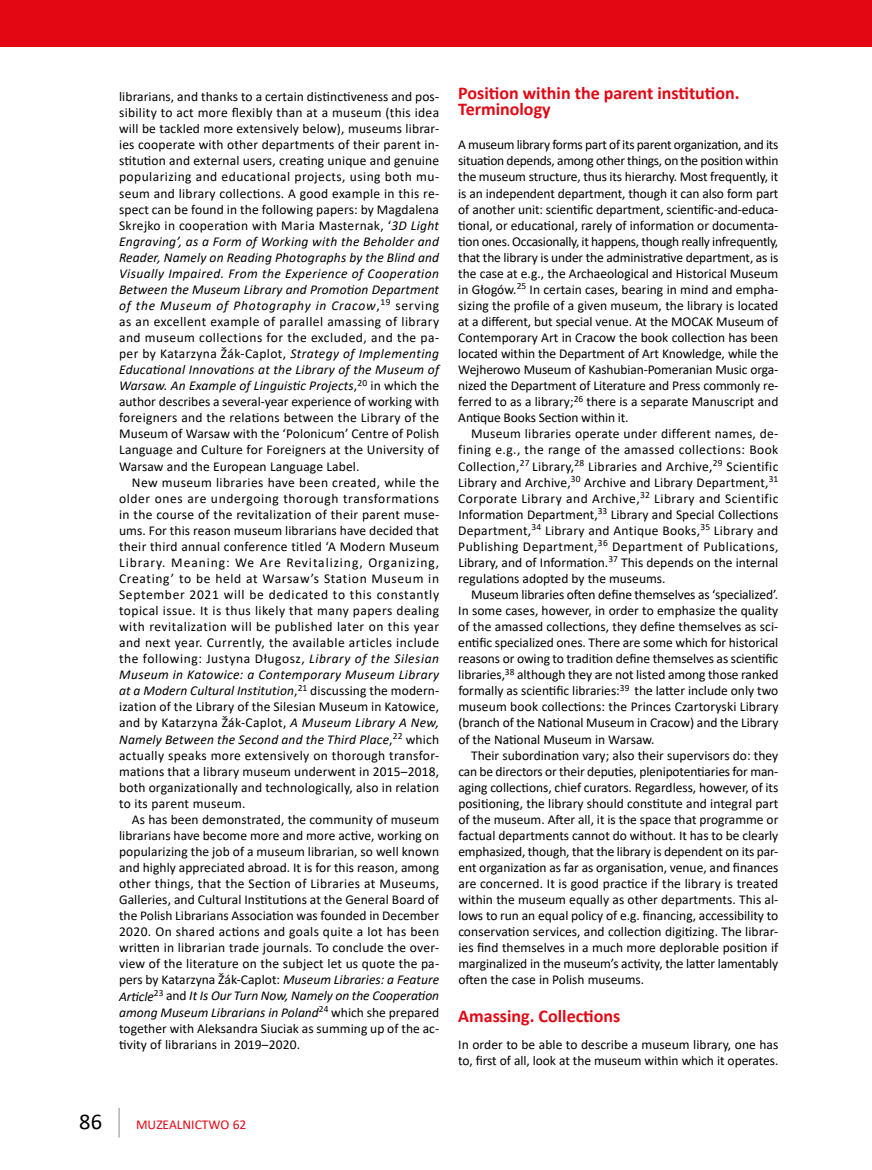
<style>
.page{position:relative;width:872px;height:1170px;background:#fff}
.page>*{position:absolute;margin:0;border:0;box-sizing:border-box;transform-origin:0 0}
.t1{font:22.5px "Calibri";color:#000}
.t2{font:700 18px/16px "Calibri";color:#e30613}
.t3{font:13.5px/16px "Calibri";color:#000;text-align:justify}
.t4{font:13.5px "Calibri";color:#e30613}
.s1{font-style:italic}
</style>
<div class="page">
<hr style="left:118px;top:1107px;width:2px;height:30px;background:#b3b2b2">
<div style="left:0;top:0;width:872px;height:47px;background:#e30613"></div>
<p class="t3" style="left:119px;top:88px;width:322px">librarians, and thanks to a certain distinctiveness and pos&shy;sibility to act more flexibly than at a museum (this idea will be tackled more extensively below), museums librar&shy;ies cooperate with other departments of their parent in&shy;stitution and external users, creating unique and genuine popularizing and educational projects, using both mu&shy;seum and library collections. A good example in this re&shy;spect can be found in the following papers: by Magdalena Skrejko in cooperation with Maria Masternak, ‘<span class="s1">3D Light Engraving’, as a Form of Working with the Beholder and Reader, Namely on Reading Photographs by the Blind and Visually Impaired. From the Experience of Cooperation Between the Museum Library and Promotion Department of the Museum of Photography in Cracow</span>,<sup>19</sup> serving as an excellent example of parallel amassing of library and museum collections for the excluded, and the pa&shy;per by Katarzyna Žák-Caplot, <span class="s1">Strategy of Implementing Educational Innovations at the Library of the Museum of Warsaw. An Example of Linguistic Projects</span>,<sup>20</sup> in which the author describes a several-year experience of working with foreigners and the relations between the Library of the Museum of Warsaw with the ‘Polonicum’ Centre of Polish Language and Culture for Foreigners at the University of Warsaw and the European Language Label.</p>
<p class="t3" style="left:119px;top:473px;width:322px;text-indent:13px">New museum libraries have been created, while the older ones are undergoing thorough transformations in the course of the revitalization of their parent muse&shy;ums. For this reason museum librarians have decided that their third annual conference titled ‘A Modern Museum Library. Meaning: We Are Revitalizing, Organizing, Creating’ to be held at Warsaw’s Station Museum in September 2021 will be dedicated to this constantly topical issue. It is thus likely that many papers dealing with revitalization will be published later on this year and next year. Currently, the available articles include the following: Justyna Długosz, <span class="s1">Library of the Silesian Museum in Katowice: a Contemporary Museum Library at a Modern Cultural Institution</span>,<sup>21</sup> discussing the modern&shy;ization of the Library of the Silesian Museum in Katowice, and by Katarzyna Žák-Caplot, <span class="s1">A Museum Library A New, Namely Between the Second and the Third Place</span>,<sup>22</sup> which actually speaks more extensively on thorough transfor&shy;mations that a library museum underwent in 2015–2018, both organizationally and technologically, also in relation to its parent museum.</p>
<p class="t3" style="left:119px;top:811px;width:322px;text-indent:13px">As has been demonstrated, the community of museum librarians have become more and more active, working on popularizing the job of a museum librarian, so well known and highly appreciated abroad. It is for this reason, among other things, that the Section of Libraries at Museums, Galleries, and Cultural Institutions at the General Board of the Polish Librarians Association was founded in December 2020. On shared actions and goals quite a lot has been written in librarian trade journals. To conclude the over&shy;view of the literature on the subject let us quote the pa&shy;pers by Katarzyna Žák-Caplot: <span class="s1">Museum Libraries: a Feature Article</span><sup>23</sup> and <span class="s1">It Is Our Turn Now, Namely on the Cooperation among Museum Librarians in Poland</span><sup>24</sup> which she prepared together with Aleksandra Siuciak as summing up of the ac&shy;tivity of librarians in 2019–2020.</p>
<h2 class="t2" style="left:458px;top:84px;width:283px">Position within the parent institution.<br>Terminology</h2>
<p class="t3" style="left:458px;top:136px;width:322px">A museum library forms part of its parent organization, and its situation depends, among other things, on the position within the museum structure, thus its hierarchy. Most frequently, it is an independent department, though it can also form part of another unit: scientific department, scientific-and-educa&shy;tional, or educational, rarely of information or documenta&shy;tion ones. Occasionally, it happens, though really infrequently, that the library is under the administrative department, as is the case at e.g., the Archaeological and Historical Museum in Głogów.<sup>25</sup> In certain cases, bearing in mind and empha&shy;sizing the profile of a given museum, the library is located at a different, but special venue. At the MOCAK Museum of Contemporary Art in Cracow the book collection has been located within the Department of Art Knowledge, while the Wejherowo Museum of Kashubian-Pomeranian Music orga&shy;nized the Department of Literature and Press commonly re&shy;ferred to as a library;<sup>26</sup> there is a separate Manuscript and Antique Books Section within it.</p>
<p class="t3" style="left:458px;top:425px;width:321px;text-indent:13px">Museum libraries operate under different names, de&shy;fining e.g., the range of the amassed collections: Book Collection,<sup>27</sup> Library,<sup>28</sup> Libraries and Archive,<sup>29</sup> Scientific Library and Archive,<sup>30</sup> Archive and Library Department,<sup>31<br></sup>Corporate Library and Archive,<sup>32</sup> Library and Scientific Information Department,<sup>33</sup> Library and Special Collections Department,<sup>34</sup> Library and Antique Books,<sup>35</sup> Library and Publishing Department,<sup>36</sup> Department of Publications, Library, and of Information.<sup>37</sup> This depends on the internal regulations adopted by the museums.</p>
<p class="t3" style="left:458px;top:586px;width:322px;text-indent:13px">Museum libraries often define themselves as ‘specialized’.<br>In some cases, however, in order to emphasize the quality of the amassed collections, they define themselves as sci&shy;entific specialized ones. There are some which for historical reasons or owing to tradition define themselves as scientific libraries,<sup>38</sup> although they are not listed among those ranked formally as scientific libraries:<sup>39</sup> the latter include only two museum book collections: the Princes Czartoryski Library (branch of the National Museum in Cracow) and the Library of the National Museum in Warsaw.</p>
<p class="t3" style="left:458px;top:746px;width:321px;text-indent:13px">Their subordination vary; also their supervisors do: they can be directors or their deputies, plenipotentiaries for man&shy;aging collections, chief curators. Regardless, however, of its positioning, the library should constitute and integral part of the museum. After all, it is the space that programme or factual departments cannot do without. It has to be clearly emphasized, though, that the library is dependent on its par&shy;ent organization as far as organisation, venue, and finances are concerned. It is good practice if the library is treated within the museum equally as other departments. This al&shy;lows to run an equal policy of e.g. financing, accessibility to conservation services, and collection digitizing. The librar&shy;ies find themselves in a much more deplorable position if marginalized in the museum’s activity, the latter lamentably often the case in Polish museums.</p>
<h2 class="t2" style="left:458px;top:1007px;width:163px">Amassing. Collections</h2>
<p class="t3" style="left:458px;top:1035px;width:321px">In order to be able to describe a museum library, one has to, first of all, look at the museum within which it operates.</p>
<h1 class="t1" style="left:79px;top:1105px;width:24px">86</h1>
<p class="t4" style="left:136px;top:1115px;width:112px">MUZEALNICTWO 62</p>
</div>
